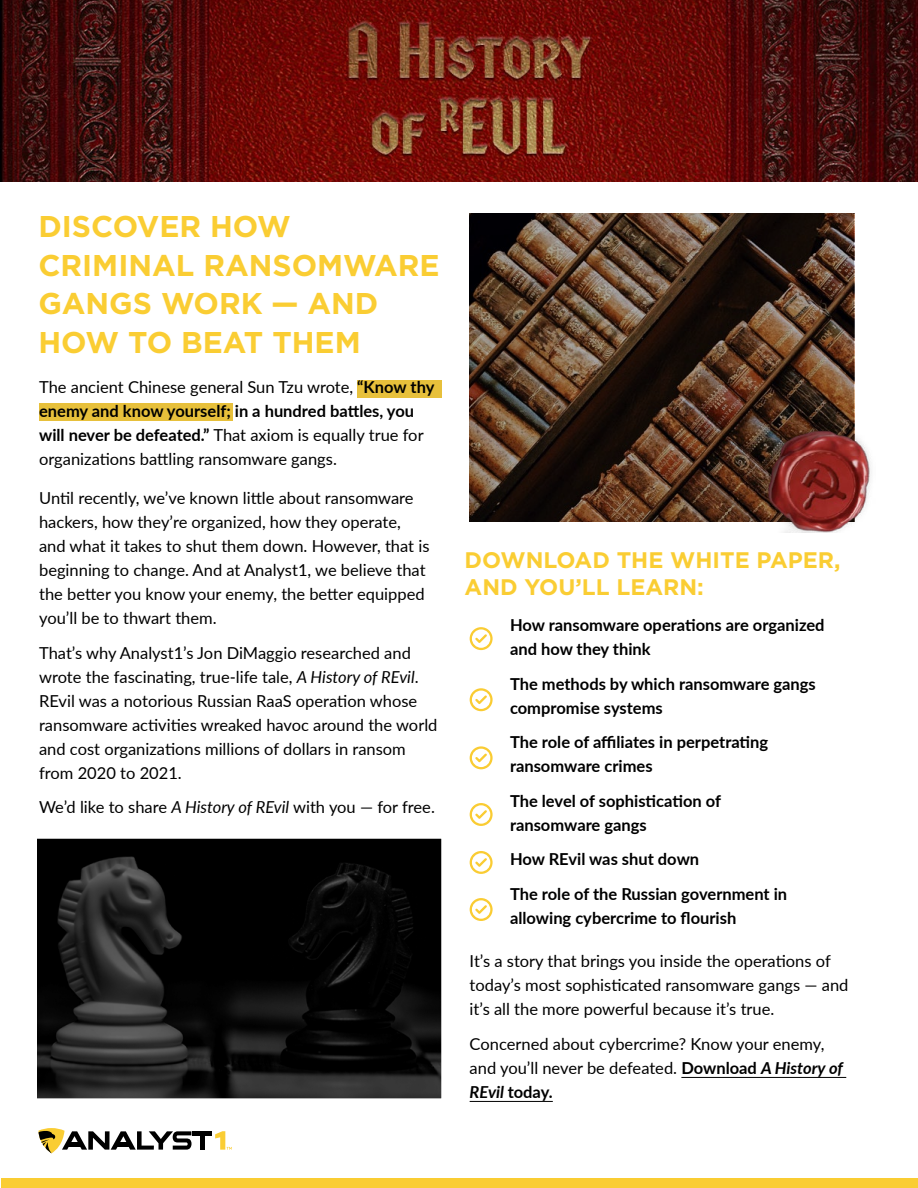
<style>
.page{position:relative;width:918px;height:1188px;background:#fff}
.page>*{position:absolute;margin:0;border:0;box-sizing:border-box;transform-origin:0 0}
.t1{font:700 30px/38.5px "Gotham";color:#facd33}
.t2{font:700 22.5px/27px "Gotham";color:#facd33}
.t3{font:16.5px/24px "Lato";color:#000}
.t4{font:700 16.5px/24px "Lato";color:#000}
.s1{font-weight:700}
.s2{font-style:italic}
.s3{font-weight:700;font-style:italic}
</style>
<div class="page">
<div style="left:39px;top:403px;width:193px;height:17px;background:#e7c03b"></div>
<div style="left:357px;top:380px;width:84px;height:17px;background:#e7c03b"></div>
<hr style="left:193px;top:1131px;width:19px;height:4px;background:#000">
<div style="left:200px;top:1131px;width:5px;height:19px;background:#000"></div>
<svg style="left:215px;top:1131px;width:17px;height:19px"></svg>
<svg style="left:38px;top:1128px;width:154px;height:25px"></svg>
<div style="left:1px;top:1178px;width:917px;height:10px;background:#facd33"></div>
<hr style="left:681px;top:1077px;width:165px;height:1px;background:#000">
<hr style="left:470px;top:1101px;width:83px;height:1px;background:#000">
<img style="left:37px;top:839px;width:404px;height:259px">
<img style="left:470px;top:213px;width:384px;height:309px">
<img style="left:0;top:0;width:918px;height:182px">
<img style="left:757px;top:420px;width:114px;height:112px">
<svg style="left:470px;top:627px;width:23px;height:23px"></svg>
<svg style="left:470px;top:688px;width:23px;height:23px"></svg>
<svg style="left:470px;top:746px;width:23px;height:23px"></svg>
<svg style="left:470px;top:803px;width:23px;height:23px"></svg>
<svg style="left:470px;top:851px;width:23px;height:23px"></svg>
<svg style="left:470px;top:898px;width:23px;height:23px"></svg>
<h1 class="t1" style="left:38px;top:207px;width:403px">DISCOVER HOW<br>CRIMINAL RANSOMWARE<br>GANGS WORK — AND<br>HOW TO BEAT THEM</h1>
<p class="t3" style="left:39px;top:375px;width:397px">The ancient Chinese general Sun Tzu wrote, <span class="s1">“Know thy enemy and know yourself; in a hundred battles, you will never be defeated.”</span> That axiom is equally true for organizations battling ransomware gangs.</p>
<p class="t3" style="left:39px;top:486px;width:392px">Until recently, we’ve known little about ransomware hackers, how they’re organized, how they operate, and what it takes to shut them down. However, that is beginning to change. And at Analyst1, we believe that the better you know your enemy, the better equipped you’ll be to thwart them.</p>
<p class="t3" style="left:39px;top:640px;width:400px">That’s why Analyst1’s Jon DiMaggio researched and wrote the fascinating, true-life tale, <span class="s2">A History of REvil</span>.<br>REvil was a notorious Russian RaaS operation whose ransomware activities wreaked havoc around the world and cost organizations millions of dollars in ransom from 2020 to 2021.</p>
<p class="t3" style="left:39px;top:795px;width:397px">We’d like to share <span class="s2">A History of REvil</span> with you — for free.</p>
<h2 class="t2" style="left:465px;top:546px;width:377px">DOWNLOAD THE WHITE PAPER,<br>AND YOU’LL LEARN:</h2>
<p class="t4" style="left:510px;top:613px;width:316px">How ransomware operations are organized and how they think</p>
<p class="t4" style="left:510px;top:671px;width:307px">The methods by which ransomware gangs compromise systems</p>
<p class="t4" style="left:510px;top:730px;width:260px">The role of affiliates in perpetrating ransomware crimes</p>
<p class="t4" style="left:510px;top:788px;width:213px">The level of sophistication of ransomware gangs</p>
<p class="t4" style="left:510px;top:842px;width:279px;line-height:34.5px">How REvil was shut down<br>The role of the Russian government in</p>
<p class="t4" style="left:510px;top:905px;width:228px">allowing cybercrime to flourish</p>
<p class="t3" style="left:470px;top:948px;width:380px">It’s a story that brings you inside the operations of today’s most sophisticated ransomware gangs — and it’s all the more powerful because it’s true.</p>
<p class="t3" style="left:470px;top:1031px;width:375px">Concerned about cybercrime? Know your enemy, and you’ll never be defeated. <span class="s1">Download</span> <span class="s3">A History of<br>REvil</span> <span class="s1">today.</span></p>
</div>
